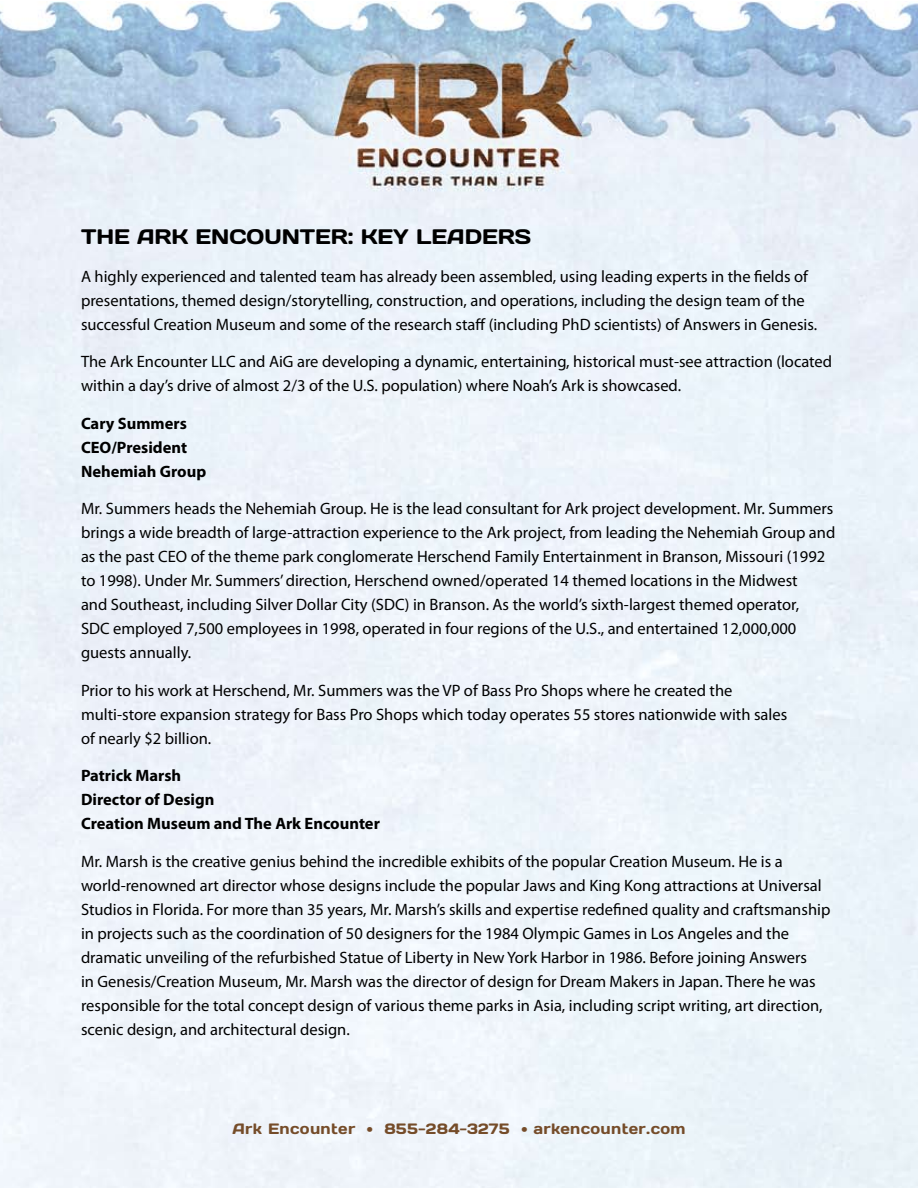
<style>
.page{position:relative;width:918px;height:1188px;background:#fff}
.page>*{position:absolute;margin:0;border:0;box-sizing:border-box;transform-origin:0 0}
.t1{font:21px "Days";color:#000}
.t2{font:16.5px/24px "Myriad Pro";color:#000}
.t3{font:700 16.5px/24px "Myriad Pro";color:#000}
.t4{font:15px "Days";letter-spacing:.025em;color:#754c29}
</style>
<div class="page">
<img style="left:0;top:2px;width:918px;height:1186px">
<p class="t1" style="left:81px;top:223px;width:452px">THE ARK ENCOUNTER: KEY LEADERS</p>
<p class="t2" style="left:81px;top:264px;width:738px">A highly experienced and talented team has already been assembled, using leading experts in the fields of presentations, themed design/storytelling, construction, and operations, including the design team of the successful Creation Museum and some of the research staff (including PhD scientists) of Answers in Genesis.</p>
<p class="t2" style="left:81px;top:349px;width:753px">The Ark Encounter LLC and AiG are developing a dynamic, entertaining, historical must-see attraction (located within a day’s drive of almost 2/3 of the U.S. population) where Noah’s Ark is showcased.</p>
<p class="t3" style="left:81px;top:411px;width:127px">Cary Summers<br>CEO/President<br>Nehemiah Group</p>
<p class="t2" style="left:81px;top:496px;width:756px">Mr. Summers heads the Nehemiah Group. He is the lead consultant for Ark project development. Mr. Summers brings a wide breadth of large-attraction experience to the Ark project, from leading the Nehemiah Group and as the past CEO of the theme park conglomerate Herschend Family Entertainment in Branson, Missouri (1992 to 1998). Under Mr. Summers’ direction, Herschend owned/operated 14 themed locations in the Midwest<br>and Southeast, including Silver Dollar City (SDC) in Branson. As the world’s sixth-largest themed operator,<br>SDC employed 7,500 employees in 1998, operated in four regions of the U.S., and entertained 12,000,000 guests annually.</p>
<p class="t2" style="left:81px;top:678px;width:708px">Prior to his work at Herschend, Mr. Summers was the VP of Bass Pro Shops where he created the multi-store expansion strategy for Bass Pro Shops which today operates 55 stores nationwide with sales of nearly $2 billion.</p>
<p class="t3" style="left:81px;top:763px;width:300px">Patrick Marsh<br>Director of Design<br>Creation Museum and The Ark Encounter</p>
<p class="t2" style="left:81px;top:849px;width:751px">Mr. Marsh is the creative genius behind the incredible exhibits of the popular Creation Museum. He is a world-renowned art director whose designs include the popular Jaws and King Kong attractions at Universal Studios in Florida. For more than 35 years, Mr. Marsh’s skills and expertise redefined quality and craftsmanship in projects such as the coordination of 50 designers for the 1984 Olympic Games in Los Angeles and the dramatic unveiling of the refurbished Statue of Liberty in New York Harbor in 1986. Before joining Answers<br>in Genesis/Creation Museum, Mr. Marsh was the director of design for Dream Makers in Japan. There he was responsible for the total concept design of various theme parks in Asia, including script writing, art direction, scenic design, and architectural design.</p>
<p class="t4" style="left:232px;top:1119px;width:455px">Ark Encounter • 855-284-3275 • arkencounter.com</p>
</div>
